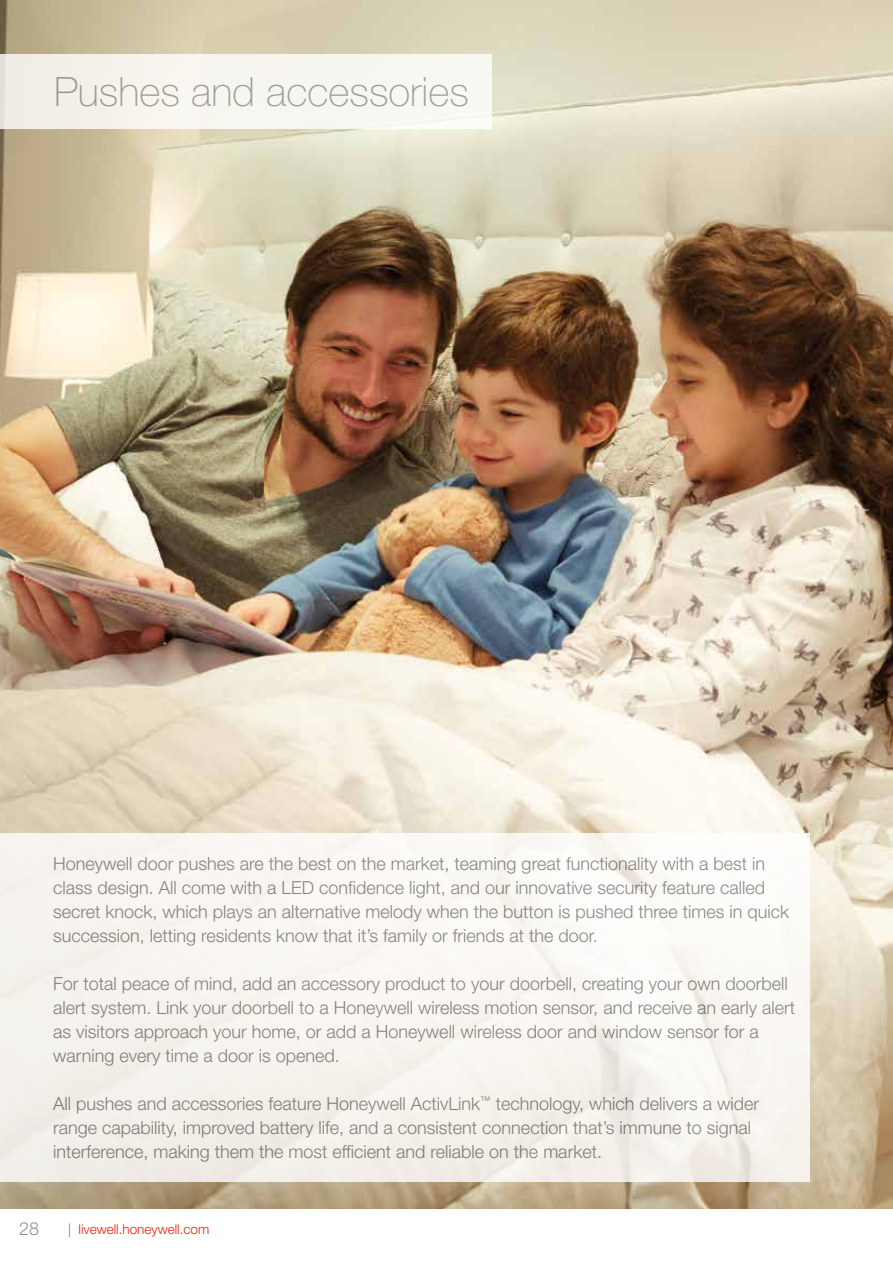
<style>
.page{position:relative;width:893px;height:1263px;background:#fff}
.page>*{position:absolute;margin:0;border:0;box-sizing:border-box;transform-origin:0 0}
.t1{font:100 40.5px "Helvetica Neue LT Std";color:#909090}
.t2{font:300 18px/24px "Helvetica Neue LT Std";color:#706f6f}
.t3{font:300 18px "Helvetica Neue LT Std";color:#909090}
.t4{font:300 13.5px "Helvetica Neue LT Std";color:#e42313}
.s1{color:#71777a}
</style>
<div class="page">
<img style="left:0;top:0;width:893px;height:1209px">
<div style="left:0;top:833px;width:810px;height:349px;background:#f7f5f0"></div>
<div style="left:0;top:54px;width:492px;height:74px;background:#f7f5f0"></div>
<h1 class="t1" style="left:54px;top:68px;width:416px">Pushes and accessories</h1>
<p class="t2" style="left:53px;top:851px;width:737px">Honeywell door pushes are the best on the market, teaming great functionality with a best in class design. All come with a LED confidence light, and our innovative security feature called secret knock, which plays an alternative melody when the button is pushed three times in quick succession, letting residents know that it’s family or friends at the door.</p>
<p class="t2" style="left:53px;top:971px;width:743px">For total peace of mind, add an accessory product to your doorbell, creating your own doorbell alert system. Link your doorbell to a Honeywell wireless motion sensor, and receive an early alert as visitors approach your home, or add a Honeywell wireless door and window sensor for a warning every time a door is opened.</p>
<p class="t2" style="left:53px;top:1091px;width:707px">All pushes and accessories feature Honeywell ActivLink<sup>™</sup> technology, which delivers a wider range capability, improved battery life, and a consistent connection that’s immune to signal interference, making them the most efficient and reliable on the market.</p>
<p class="t3" style="left:19px;top:1218px;width:22px">28</p>
<p class="t4" style="left:68px;top:1221px;width:143px"><span class="s1">|</span> livewell.honeywell.com</p>
</div>
